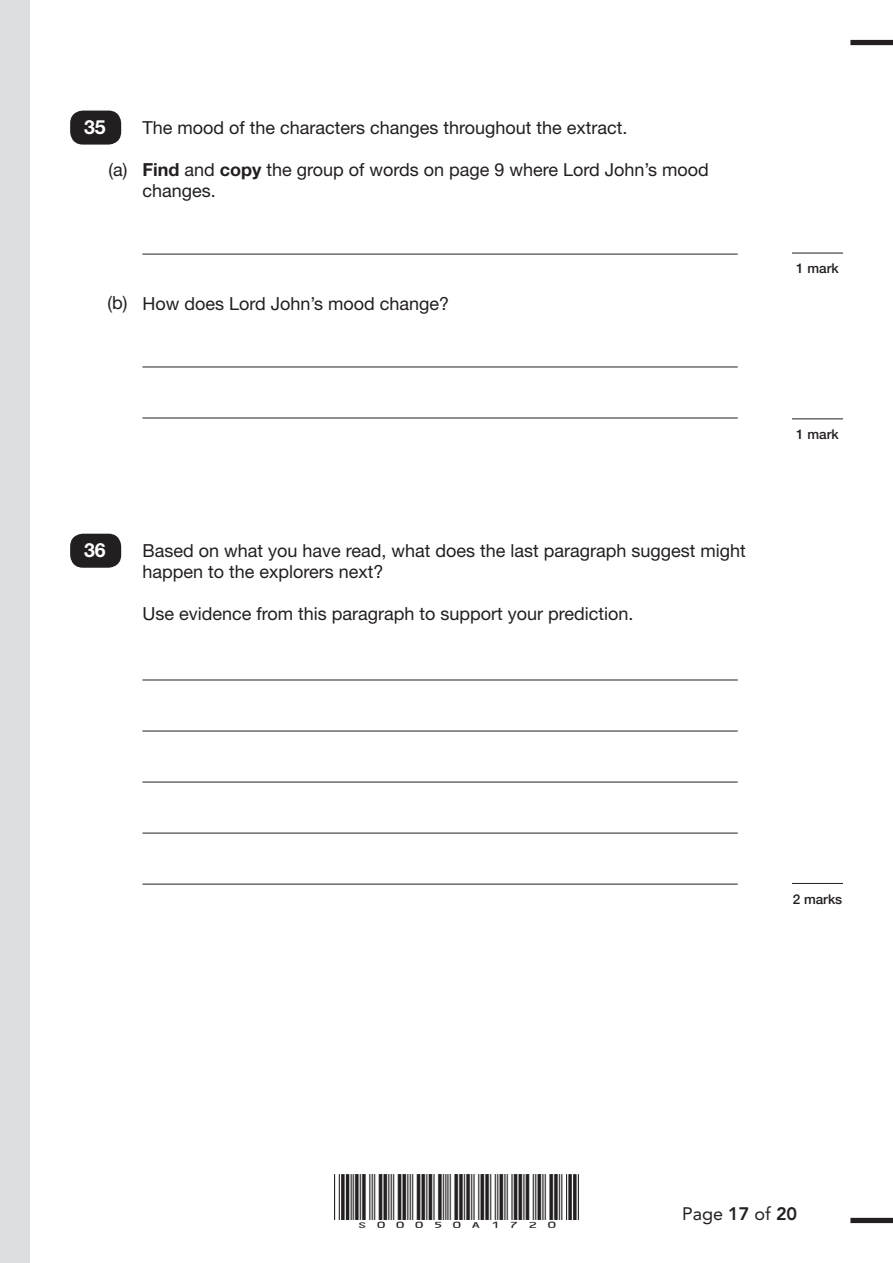
<style>
.page{position:relative;width:893px;height:1263px;background:#fff}
.page>*{position:absolute;margin:0;border:0;box-sizing:border-box;transform-origin:0 0}
.t1{font:700 19.5px "Helvetica Neue LT Std";color:#fff}
.t2{font:18px/21px "Helvetica Neue LT Std";color:#231f20}
.t3{font:18px "Avenir LT Std";color:#231f20}
.t4{font:15px "ID Automation HC39 M";color:#231f20;scale:1.3 1}
.t5{font:500 13.5px "Helvetica Neue LT Std";color:#231f20}
.s1{font-weight:700}
.s2{font-weight:800}
</style>
<div class="page">
<div style="left:70px;top:111px;width:51px;height:34px;background:#231f20;border-radius:13px"></div>
<hr style="left:142px;top:254px;width:596px;height:1px;background:#231f20">
<hr style="left:142px;top:366px;width:596px;height:1px;background:#231f20">
<hr style="left:142px;top:417px;width:596px;height:1px;background:#231f20">
<hr style="left:792px;top:419px;width:51px;height:1px;background:#231f20">
<hr style="left:792px;top:253px;width:51px;height:1px;background:#231f20">
<div style="left:70px;top:534px;width:51px;height:34px;background:#231f20;border-radius:13px"></div>
<hr style="left:142px;top:679px;width:596px;height:1px;background:#231f20">
<hr style="left:142px;top:730px;width:596px;height:1px;background:#231f20">
<hr style="left:142px;top:782px;width:596px;height:1px;background:#231f20">
<hr style="left:142px;top:833px;width:596px;height:1px;background:#231f20">
<hr style="left:142px;top:884px;width:596px;height:1px;background:#231f20">
<hr style="left:792px;top:883px;width:51px;height:1px;background:#231f20">
<div style="left:850px;top:1218px;width:43px;height:5px;background:#231f20"></div>
<div style="left:850px;top:40px;width:43px;height:5px;background:#231f20"></div>
<hr style="left:351px;top:1174px;width:1px;height:46px;background:#231f20">
<hr style="left:339px;top:1174px;width:1px;height:46px;background:#231f20">
<hr style="left:334px;top:1174px;width:1px;height:46px;background:#231f20">
<hr style="left:346px;top:1174px;width:3px;height:46px;background:#231f20">
<svg style="left:341px;top:1174px;width:4px;height:46px"></svg>
<hr style="left:578px;top:1174px;width:1px;height:46px;background:#231f20">
<hr style="left:566px;top:1174px;width:1px;height:46px;background:#231f20">
<hr style="left:561px;top:1174px;width:1px;height:46px;background:#231f20">
<svg style="left:573px;top:1174px;width:4px;height:46px"></svg>
<svg style="left:568px;top:1174px;width:4px;height:46px"></svg>
<div style="left:0;top:0;width:30px;height:1263px;background:#dcdddf"></div>
<p class="t1" style="left:84px;top:115px;width:23px">35</p>
<p class="t2" style="left:142px;top:117px;width:487px">The mood of the characters changes throughout the extract.</p>
<p class="t2" style="left:142px;top:159px;width:568px"><span class="s1">Find</span> and <span class="s1">copy</span> the group of words on page 9 where Lord John’s mood changes.</p>
<p class="t2" style="left:109px;top:159px;width:20px">(a)</p>
<p class="t2" style="left:108px;top:292px;width:21px">(b)</p>
<p class="t2" style="left:142px;top:293px;width:308px">How does Lord John’s mood change?</p>
<p class="t1" style="left:84px;top:538px;width:23px">36</p>
<p class="t2" style="left:142px;top:540px;width:605px">Based on what you have read, what does the last paragraph suggest might happen to the explorers next?</p>
<p class="t2" style="left:142px;top:603px;width:493px">Use evidence from this paragraph to support your prediction.</p>
<p class="t5" style="left:796px;top:260px;width:44px">1 mark</p>
<p class="t5" style="left:796px;top:426px;width:44px">1 mark</p>
<p class="t5" style="left:793px;top:891px;width:51px">2 marks</p>
<p class="t4" style="left:353px;top:1206px;width:162px">S00050A1720</p>
<p class="t3" style="left:682px;top:1204px;width:117px">Page <span class="s2">17</span> of <span class="s2">20</span></p>
</div>
